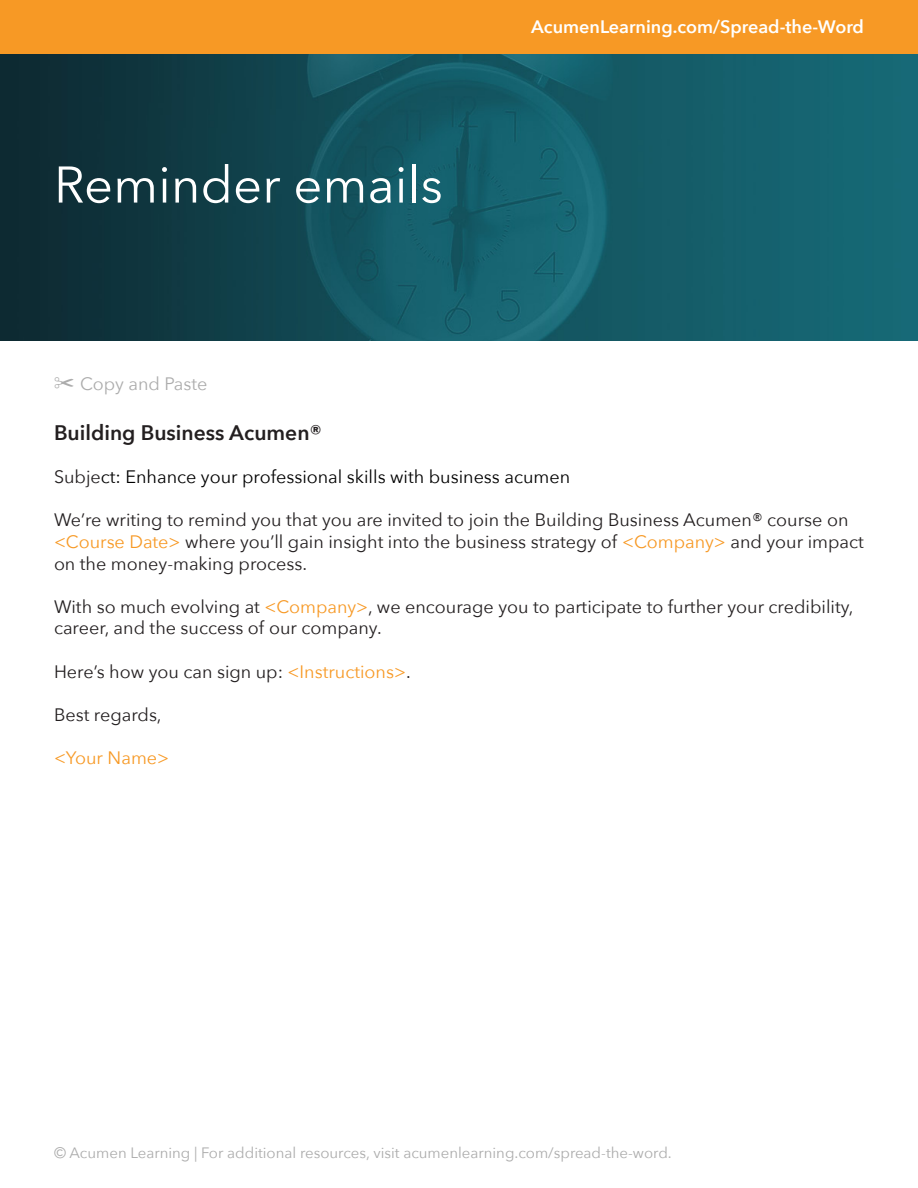
<style>
.page{position:relative;width:918px;height:1188px;background:#fff}
.page>*{position:absolute;margin:0;border:0;box-sizing:border-box;transform-origin:0 0}
.t1{font:51px "Avenir Next";color:#fff}
.t2{font:600 21px "Avenir Next";color:#231f20}
.t3{font:18px/21.6px "Avenir Next";color:#231f20}
.t4{font:18px "Avenir Next";color:#000}
.t5{font:600 18px "Avenir Next";color:#fff}
.t6{font:18px "Avenir Next";color:#acacac}
.t7{font:18px "Avenir Next";color:#f79925}
.t8{font:15px "Avenir Next";color:#acacac}
.s1{color:#231f20}
.s2{color:#f79925}
</style>
<div class="page">
<img style="left:0;top:54px;width:918px;height:286px">
<div style="left:0;top:0;width:918px;height:54px;background:#f79925"></div>
<p class="t1" style="left:54px;top:142px;width:390px">Reminder emails</p>
<p class="t5" style="left:531px;top:11px;width:334px">AcumenLearning.com/Spread-the-Word</p>
<p class="t6" style="left:54px;top:368px;width:155px">✂ Copy and Paste</p>
<p class="t2" style="left:54px;top:415px;width:270px">Building Business Acumen®</p>
<p class="t4" style="left:54px;top:462px;width:518px"><span class="s1">Subje</span>ct: Enhance your professional skills with business acumen</p>
<p class="t3" style="left:54px;top:508px;width:811px">We’re writing to remind you that you are invited to join the Building Business Acumen® course on <span class="s2">&lt;Course Date&gt;</span> where you’ll gain insight into the business strategy of <span class="s2">&lt;Company&gt;</span> and your impact on the money-making process.</p>
<p class="t3" style="left:54px;top:595px;width:801px">With so much evolving at <span class="s2">&lt;Company&gt;</span>, we encourage you to participate to further your credibility, career, and the success of our company.</p>
<p class="t3" style="left:54px;top:660px;width:358px">Here’s how you can sign up: <span class="s2">&lt;Instructions&gt;</span>.</p>
<p class="t3" style="left:54px;top:703px;width:109px">Best regards,</p>
<p class="t7" style="left:54px;top:742px;width:117px">&lt;Your Name&gt;</p>
<p class="t8" style="left:54px;top:1140px;width:619px">© Acumen Learning | For additional resources, visit acumenlearning.com/spread-the-word.</p>
</div>
